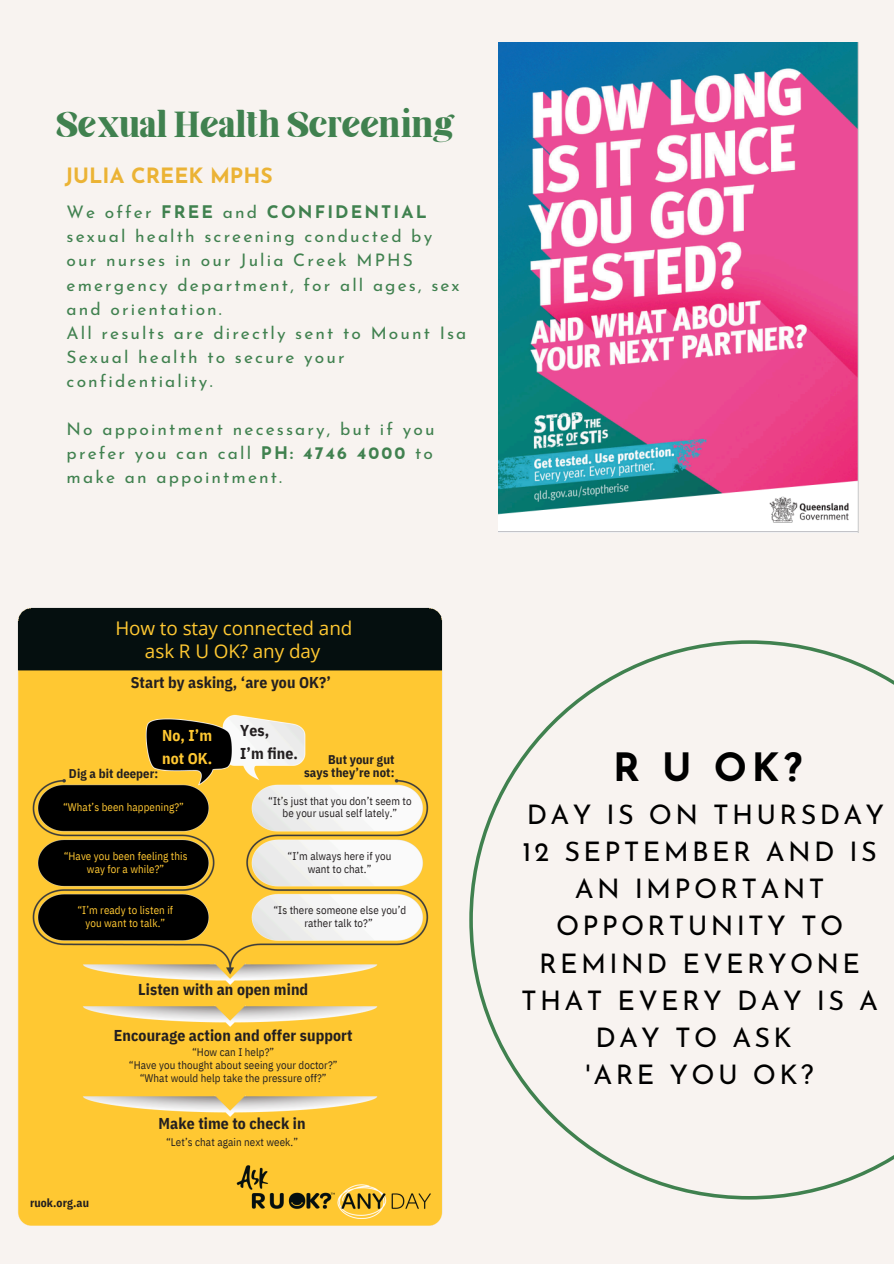
<style>
.page{position:relative;width:894px;height:1264px;background:#fff}
.page>*{position:absolute;margin:0;border:0;box-sizing:border-box;transform-origin:0 0}
.t1{font:700 39px "Josefin Sans";color:#000}
.t2{font:34.95px "Elika Gorica";color:#40814f}
.t3{font:27px "Josefin Sans";letter-spacing:.12em;color:#000}
.t4{font:700 21px "Josefin Sans";color:#ebb335}
.t5{font:18.9px "Open Sans";letter-spacing:-.005em;color:#ffc832}
.t6{font:17.25px/24px "Josefin Sans";letter-spacing:.12em;color:#40814f}
.t7{font:700 15.75px/23px "IBM Plex Sans Cond";letter-spacing:.005em;color:#231f20}
.t8{font:700 15.75px/23px "IBM Plex Sans Cond";letter-spacing:.005em;color:#ffc832}
.t9{font:700 12.6px/13.5px "IBM Plex Sans Cond";letter-spacing:.005em;color:#231f20;text-align:right}
.t10{font:700 11.85px "IBM Plex Sans Cond";letter-spacing:.005em;color:#231f20}
.t11{font:10.95px/12.3px "IBM Plex Sans Cond";letter-spacing:.005em;color:#231f20;text-align:center}
.t12{font:10.95px/12.3px "IBM Plex Sans Cond";letter-spacing:.005em;color:#ffc832;text-align:center}
.s1{font-weight:700}
</style>
<div class="page">
<div style="left:0;top:0;width:893px;height:1263px;background:#f8f3f0"></div>
<img style="left:17px;top:607px;width:426px;height:619px">
<img style="left:499px;top:42px;width:358px;height:490px">
<svg style="left:469px;top:640px;width:424px;height:559px"></svg>
<p class="t2" style="left:56px;top:110px;width:398px">Sexual Health Screening</p>
<p class="t4" style="left:65px;top:167px;width:209px">JULIA CREEK MPHS</p>
<p class="t6" style="left:67px;top:202px;width:401px">We offer <span class="s1">FREE</span> and <span class="s1">CONFIDENTIAL </span>sexual health screening conducted by<br>our nurses in our Julia Creek MPHS emergency department, for all ages, sex and orientation.<br>All results are directly sent to Mount Isa<br>Sexual health to secure your confidentiality.</p>
<p class="t6" style="left:67px;top:418px;width:369px;text-align:justify">No appointment necessary, but if you prefer you can call <span class="s1">PH: 4746 4000</span> to make an appointment.</p>
<h1 class="t5" style="left:115px;top:614px;width:238px">How to stay connected and</h1>
<h3 class="t5" style="left:145px;top:638px;width:177px">ask R U OK? any day</h3>
<h3 class="t7" style="left:131px;top:670px;width:202px">Start by asking, ‘are you OK?’</h3>
<h4 class="t8" style="left:162px;top:723px;width:52px">No, I’m not OK.</h4>
<h6 class="t7" style="left:240px;top:719px;width:59px">Yes,<br>I’m fine.</h6>
<p class="t9" style="left:304px;top:752px;width:92px">But your gut says they’re not:</p>
<p class="t9" style="left:69px;top:766px;width:91px">Dig a bit deeper:</p>
<p class="t11" style="left:268px;top:794px;width:145px">“It’s just that you don’t seem to be your usual self lately.”</p>
<p class="t12" style="left:63px;top:801px;width:122px">“What’s been happening?”</p>
<p class="t12" style="left:64px;top:850px;width:125px">“Have you been feeling this way for a while?”</p>
<p class="t11" style="left:287px;top:850px;width:105px">“I’m always here if you want to chat.”</p>
<p class="t11" style="left:273px;top:904px;width:134px">“Is there someone else you’d rather talk to?”</p>
<h5 class="t12" style="left:77px;top:904px;width:97px">“I’m ready to listen if you want to talk.”</h5>
<p class="t7" style="left:138px;top:977px;width:171px">Listen with an open mind</p>
<h5 class="t7" style="left:114px;top:1023px;width:240px">Encourage action and offer support</h5>
<p class="t11" style="left:129px;top:1045px;width:210px;line-height:12.9px">“How can I help?”<br>“Have you thought about seeing your doctor?” “What would help take the pressure off?”</p>
<h5 class="t10" style="left:30px;top:1194px;width:60px">ruok.org.au</h5>
<h4 class="t7" style="left:158px;top:1111px;width:148px">Make time to check in</h4>
<h4 class="t11" style="left:166px;top:1135px;width:133px">“Let’s chat again next week.”</h4>
<p class="t1" style="left:613px;top:752px;width:190px">R U OK?</p>
<p class="t3" style="left:526px;top:803px;width:359px">DAY IS ON THURSDAY</p>
<p class="t3" style="left:522px;top:840px;width:356px">12 SEPTEMBER AND IS</p>
<p class="t3" style="left:574px;top:878px;width:251px">AN IMPORTANT</p>
<p class="t3" style="left:556px;top:915px;width:289px">OPPORTUNITY TO</p>
<p class="t3" style="left:539px;top:952px;width:322px">REMIND EVERYONE</p>
<p class="t3" style="left:521px;top:989px;width:358px">THAT EVERY DAY IS A</p>
<p class="t3" style="left:595px;top:1026px;width:198px">DAY TO ASK</p>
<p class="t3" style="left:585px;top:1063px;width:229px">'ARE YOU OK?</p>
</div>
